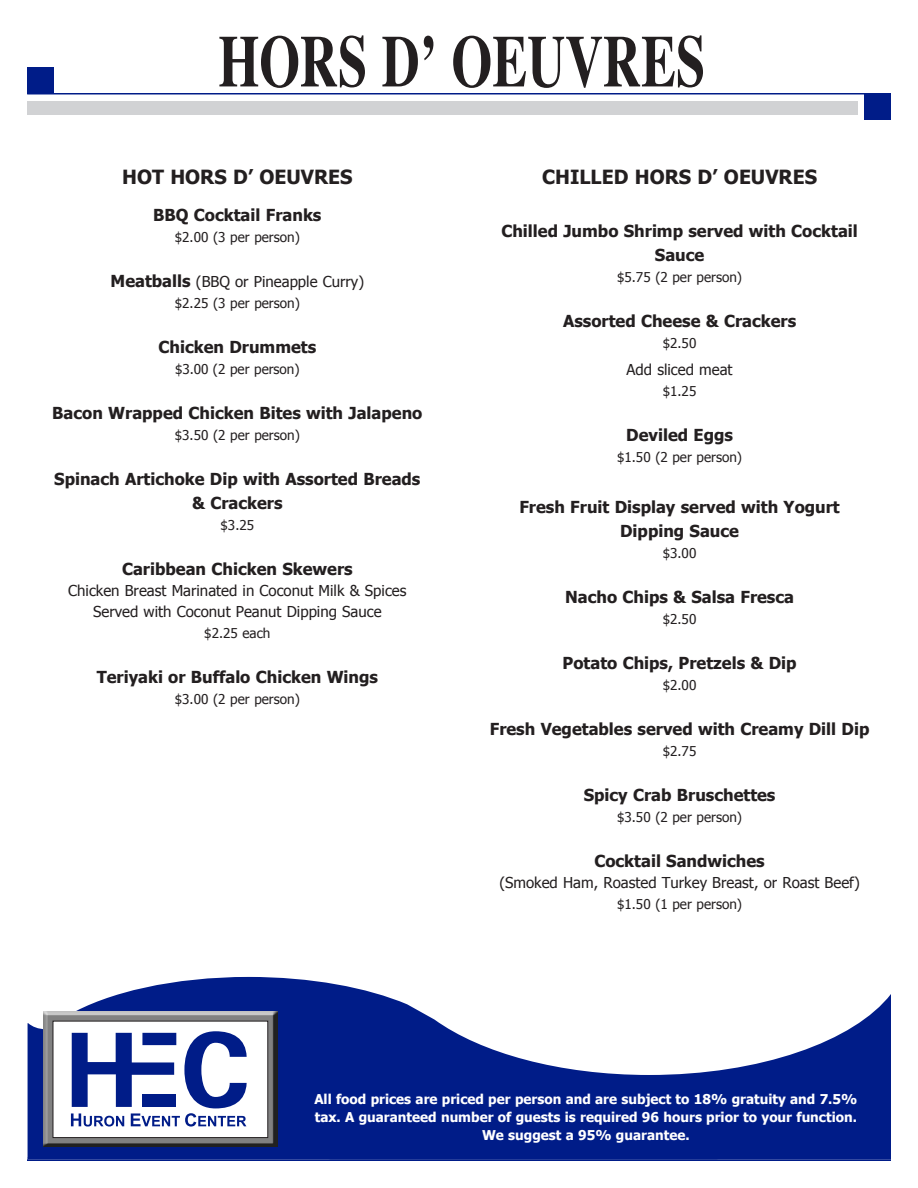
<style>
.page{position:relative;width:918px;height:1188px;background:#fff}
.page>*{position:absolute;margin:0;border:0;box-sizing:border-box;transform-origin:0 0}
.t1{font:700 73.5px "Times";color:#231f20;scale:.71 1}
.t2{font:700 19.5px "Tahoma";color:#231f20}
.t3{font:700 16.5px/24px "Tahoma";color:#231f20;text-align:center}
.t4{font:15px "Tahoma";color:#231f20}
.t5{font:13.5px "Tahoma";color:#231f20}
.t6{font:700 13.5px/18px "Tahoma";color:#fff;text-align:center}
.s1{font-weight:700;font-size:16.5px}
</style>
<div class="page">
<svg style="left:28px;top:977px;width:863px;height:181px;fill:#001c88"></svg>
<hr style="left:27px;top:1159px;width:864px;height:2px;background:#001c88">
<hr style="left:28px;top:1158px;width:863px;height:1px;background:#001c88">
<img style="left:43px;top:1011px;width:234px;height:135px">
<div style="left:53px;top:1021px;width:215px;height:117px;background:#fff"></div>
<svg style="left:71px;top:1031px;width:176px;height:96px"></svg>
<div style="left:53px;top:1021px;width:215px;height:117px;border:1px solid #231f20"></div>
<div style="left:27px;top:68px;width:27px;height:26px;background:#001c88"></div>
<div style="left:27px;top:101px;width:830px;height:14px;background:#d1d2d4"></div>
<div style="left:864px;top:93px;width:27px;height:27px;background:#001c88"></div>
<hr style="left:27px;top:93px;width:864px;height:1px;background:#001c88">
<p class="t1" style="left:218px;top:-9px;width:687px">HORS D’ OEUVRES</p>
<p class="t2" style="left:122px;top:163px;width:232px">HOT HORS D’ OEUVRES</p>
<p class="t3" style="left:153px;top:202px;width:170px">BBQ Cocktail Franks</p>
<p class="t5" style="left:175px;top:228px;width:126px">$2.00 (3 per person)</p>
<p class="t4" style="left:111px;top:272px;width:255px"><span class="s1">Meatballs</span> (BBQ or Pineapple Curry)</p>
<p class="t5" style="left:175px;top:294px;width:126px">$2.25 (3 per person)</p>
<p class="t3" style="left:159px;top:334px;width:159px">Chicken Drummets</p>
<p class="t5" style="left:175px;top:360px;width:126px">$3.00 (2 per person)</p>
<p class="t3" style="left:52px;top:400px;width:372px">Bacon Wrapped Chicken Bites with Jalapeno</p>
<p class="t5" style="left:175px;top:426px;width:126px">$3.50 (2 per person)</p>
<p class="t3" style="left:54px;top:466px;width:368px">Spinach Artichoke Dip with Assorted Breads &amp; Crackers</p>
<p class="t5" style="left:221px;top:516px;width:35px">$3.25</p>
<p class="t3" style="left:122px;top:556px;width:232px">Caribbean Chicken Skewers</p>
<p class="t4" style="left:68px;top:581px;width:340px">Chicken Breast Marinated in Coconut Milk &amp; Spices</p>
<p class="t4" style="left:93px;top:602px;width:290px">Served with Coconut Peanut Dipping Sauce</p>
<p class="t5" style="left:204px;top:624px;width:68px">$2.25 each</p>
<p class="t3" style="left:97px;top:664px;width:283px">Teriyaki or Buffalo Chicken Wings</p>
<p class="t5" style="left:175px;top:690px;width:126px">$3.00 (2 per person)</p>
<p class="t2" style="left:542px;top:163px;width:276px">CHILLED HORS D’ OEUVRES</p>
<p class="t3" style="left:501px;top:218px;width:358px">Chilled Jumbo Shrimp served with Cocktail<br>Sauce</p>
<p class="t5" style="left:617px;top:268px;width:126px">$5.75 (2 per person)</p>
<p class="t3" style="left:563px;top:308px;width:235px">Assorted Cheese &amp; Crackers</p>
<p class="t5" style="left:663px;top:334px;width:35px">$2.50</p>
<p class="t4" style="left:627px;top:360px;width:107px">Add sliced meat</p>
<p class="t5" style="left:663px;top:382px;width:35px">$1.25</p>
<p class="t3" style="left:626px;top:422px;width:108px">Deviled Eggs</p>
<p class="t5" style="left:617px;top:448px;width:126px">$1.50 (2 per person)</p>
<p class="t3" style="left:519px;top:494px;width:322px">Fresh Fruit Display served with Yogurt<br>Dipping Sauce</p>
<p class="t5" style="left:663px;top:544px;width:35px">$3.00</p>
<p class="t3" style="left:565px;top:584px;width:230px">Nacho Chips &amp; Salsa Fresca</p>
<p class="t5" style="left:663px;top:610px;width:35px">$2.50</p>
<p class="t3" style="left:563px;top:650px;width:235px">Potato Chips, Pretzels &amp; Dip</p>
<p class="t5" style="left:663px;top:676px;width:35px">$2.00</p>
<p class="t3" style="left:490px;top:716px;width:381px">Fresh Vegetables served with Creamy Dill Dip</p>
<p class="t5" style="left:663px;top:742px;width:35px">$2.75</p>
<p class="t3" style="left:584px;top:782px;width:193px">Spicy Crab Bruschettes</p>
<p class="t5" style="left:617px;top:808px;width:126px">$3.50 (2 per person)</p>
<p class="t3" style="left:594px;top:848px;width:172px">Cocktail Sandwiches</p>
<p class="t4" style="left:499px;top:873px;width:362px">(Smoked Ham, Roasted Turkey Breast, or Roast Beef)</p>
<p class="t5" style="left:617px;top:895px;width:126px">$1.50 (1 per person)</p>
<p class="t6" style="left:314px;top:1090px;width:544px">All food prices are priced per person and are subject to 18% gratuity and 7.5% tax. A guaranteed number of guests is required 96 hours prior to your function.<br>We suggest a 95% guarantee.</p>
</div>
